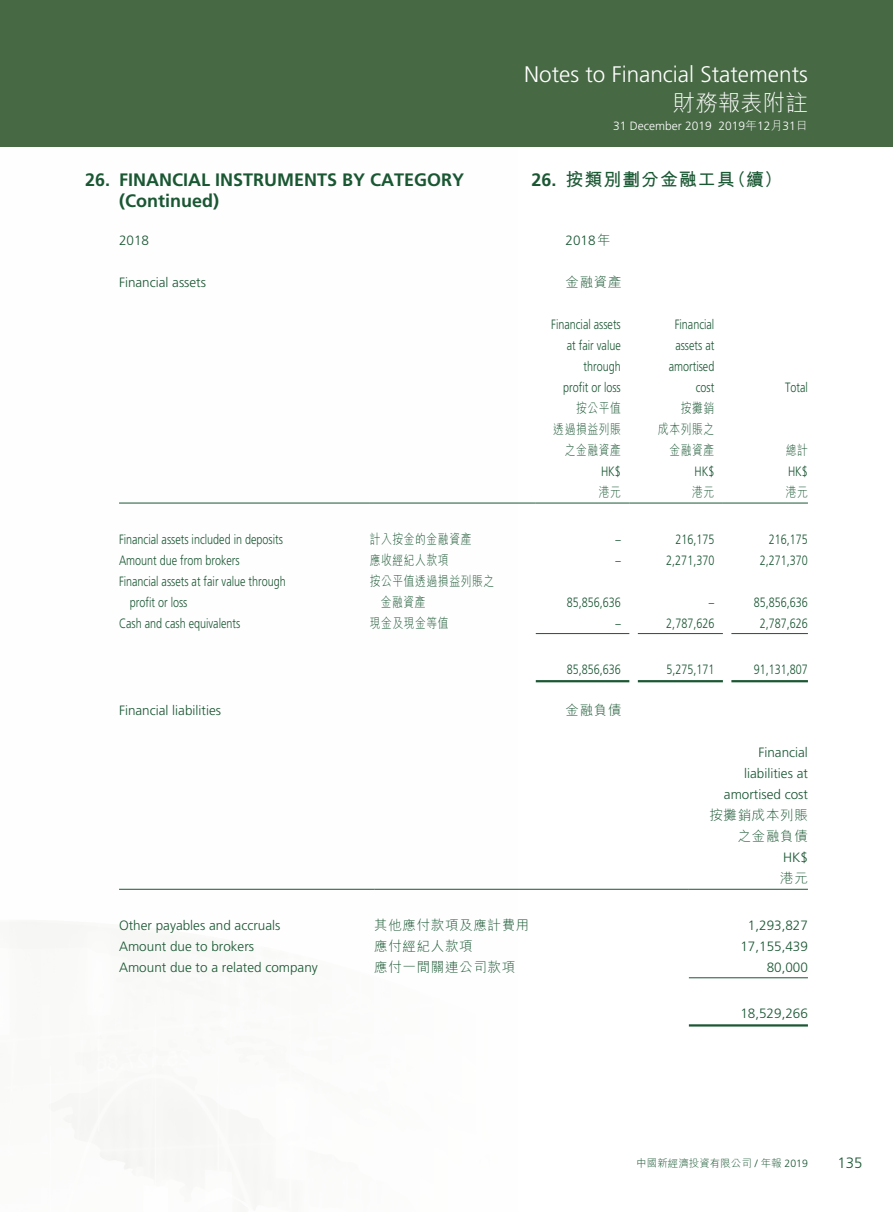
<style>
.page{position:relative;width:893px;height:1212px;background:#fff}
.page>*{position:absolute;margin:0;border:0;box-sizing:border-box;transform-origin:0 0}
.t1{font:300 22.5px "Frutiger LT Std";color:#fff}
.t2{font:300 22.5px "M Hei HK";color:#fff}
.t3{font:700 18px/21px "Frutiger LT Std";color:#1a5733}
.t4{font:700 18px "M Hei HK";letter-spacing:.05em;color:#1a5733}
.t5{font:300 15px "Frutiger LT Std";color:#1a5733}
.t6{font:300 13.5px/21px "Frutiger LT Std";color:#1a5733;text-align:right;scale:.8 1}
.t7{font:300 13.5px/21px "Frutiger LT Std";color:#1a5733;text-align:right}
.t8{font:300 13.5px/21px "M Hei HK";letter-spacing:.05em;color:#1a5733;text-align:right;scale:.8 1}
.t9{font:300 13.5px/21px "M Hei HK";letter-spacing:.05em;color:#1a5733;text-align:right}
.t10{font:300 12px "Frutiger LT Std";color:#fff}
.t11{font:300 10.5px "M Hei HK";color:#1a5733}
.s1{font-family:"M Hei HK"}
.s2{font-family:"Frutiger LT Std"}
</style>
<div class="page">
<div style="left:0;top:0;width:893px;height:147px;background:#476944"></div>
<hr style="left:119px;top:503px;width:251px;height:1px;background:#1a5733">
<hr style="left:370px;top:503px;width:166px;height:1px;background:#1a5733">
<hr style="left:536px;top:503px;width:93px;height:1px;background:#1a5733">
<hr style="left:629px;top:503px;width:94px;height:1px;background:#1a5733">
<hr style="left:723px;top:503px;width:85px;height:1px;background:#1a5733">
<hr style="left:536px;top:633px;width:93px;height:1px;background:#1a5733">
<hr style="left:638px;top:633px;width:85px;height:1px;background:#1a5733">
<hr style="left:731px;top:633px;width:77px;height:1px;background:#1a5733">
<hr style="left:536px;top:680px;width:93px;height:2px;background:#1a5733">
<hr style="left:638px;top:680px;width:85px;height:2px;background:#1a5733">
<hr style="left:731px;top:680px;width:77px;height:2px;background:#1a5733">
<hr style="left:119px;top:889px;width:255px;height:1px;background:#1a5733">
<hr style="left:374px;top:889px;width:315px;height:1px;background:#1a5733">
<hr style="left:689px;top:889px;width:119px;height:1px;background:#1a5733">
<hr style="left:689px;top:977px;width:119px;height:1px;background:#1a5733">
<hr style="left:689px;top:1024px;width:119px;height:2px;background:#1a5733">
<h2 class="t3" style="left:119px;top:169px;width:347px;text-indent:-34px">26. FINANCIAL INSTRUMENTS BY CATEGORY (Continued)</h2>
<p class="t7" style="left:119px;top:230px;width:32px">2018</p>
<p class="t7" style="left:119px;top:272px;width:88px">Financial assets</p>
<h1 class="t1" style="left:524px;top:62px;width:285px">Notes to Financial Statements</h1>
<h1 class="t2" style="left:673px;top:91px;width:136px">財務報表附註</h1>
<p class="t10" style="left:613px;top:119px;width:196px">31 December 2019 2019<span class="s1">年</span>12<span class="s1">月</span>31<span class="s1">日</span></p>
<h2 class="t4" style="left:531px;top:166px;width:252px"><span class="s2">26.</span> 按類別劃分金融工具（續）</h2>
<p class="t7" style="left:566px;top:230px;width:47px">2018<span class="s1">年</span></p>
<p class="t9" style="left:566px;top:271px;width:58px">金融資產</p>
<p class="t6" style="left:551px;top:314px;width:88px">Financial assets at fair value through<br>profit or loss</p>
<p class="t6" style="left:669px;top:314px;width:58px">Financial assets at amortised cost</p>
<p class="t8" style="left:553px;top:398px;width:86px">按公平值<br>透過損益列賬之金融資產</p>
<p class="t8" style="left:658px;top:398px;width:72px">按攤銷<br>成本列賬之金融資產</p>
<p class="t6" style="left:785px;top:377px;width:30px">Total</p>
<p class="t8" style="left:786px;top:440px;width:29px">總計</p>
<p class="t6" style="left:601px;top:461px;width:26px">HK$</p>
<p class="t6" style="left:694px;top:461px;width:26px">HK$</p>
<p class="t6" style="left:788px;top:461px;width:26px">HK$</p>
<p class="t8" style="left:599px;top:482px;width:29px">港元</p>
<p class="t8" style="left:692px;top:482px;width:29px">港元</p>
<p class="t8" style="left:786px;top:482px;width:29px">港元</p>
<p class="t6" style="left:119px;top:529px;width:206px">Financial assets included in deposits</p>
<p class="t8" style="left:370px;top:528px;width:128px">計入按金的金融資產</p>
<p class="t6" style="left:615px;top:529px;width:8px">–</p>
<p class="t6" style="left:675px;top:529px;width:50px">216,175</p>
<p class="t6" style="left:769px;top:529px;width:50px">216,175</p>
<p class="t6" style="left:119px;top:550px;width:152px">Amount due from brokers</p>
<p class="t8" style="left:370px;top:549px;width:100px">應收經紀人款項</p>
<p class="t6" style="left:615px;top:550px;width:8px">–</p>
<p class="t6" style="left:666px;top:550px;width:62px">2,271,370</p>
<p class="t6" style="left:760px;top:550px;width:62px">2,271,370</p>
<p class="t6" style="left:130px;top:571px;width:196px;text-align:left;text-indent:-11px">Financial assets at fair value through profit or loss</p>
<p class="t8" style="left:381px;top:570px;width:143px;text-align:left;text-indent:-11px">按公平值透過損益列賬之金融資產</p>
<p class="t6" style="left:567px;top:592px;width:69px">85,856,636</p>
<p class="t6" style="left:709px;top:592px;width:8px">–</p>
<p class="t6" style="left:754px;top:592px;width:69px">85,856,636</p>
<p class="t6" style="left:119px;top:613px;width:153px">Cash and cash equivalents</p>
<p class="t8" style="left:370px;top:612px;width:100px">現金及現金等值</p>
<p class="t6" style="left:615px;top:613px;width:8px">–</p>
<p class="t6" style="left:666px;top:613px;width:62px">2,787,626</p>
<p class="t6" style="left:760px;top:613px;width:62px">2,787,626</p>
<p class="t6" style="left:567px;top:659px;width:69px">85,856,636</p>
<p class="t6" style="left:666px;top:659px;width:62px">5,275,171</p>
<p class="t6" style="left:754px;top:659px;width:69px">91,131,807</p>
<p class="t7" style="left:119px;top:700px;width:103px">Financial liabilities</p>
<p class="t7" style="left:724px;top:742px;width:85px">Financial liabilities at amortised cost</p>
<p class="t9" style="left:709px;top:805px;width:100px">按攤銷成本列賬之金融負債</p>
<p class="t7" style="left:783px;top:847px;width:26px">HK$</p>
<p class="t9" style="left:780px;top:868px;width:29px">港元</p>
<p class="t7" style="left:119px;top:915px;width:163px">Other payables and accruals</p>
<p class="t9" style="left:374px;top:914px;width:157px">其他應付款項及應計費用</p>
<p class="t7" style="left:748px;top:915px;width:62px">1,293,827</p>
<p class="t7" style="left:119px;top:936px;width:137px">Amount due to brokers</p>
<p class="t9" style="left:374px;top:935px;width:100px">應付經紀人款項</p>
<p class="t7" style="left:740px;top:936px;width:69px">17,155,439</p>
<p class="t7" style="left:119px;top:957px;width:200px">Amount due to a related company</p>
<p class="t9" style="left:374px;top:956px;width:143px">應付一間關連公司款項</p>
<p class="t7" style="left:767px;top:957px;width:43px">80,000</p>
<p class="t7" style="left:740px;top:1003px;width:69px">18,529,266</p>
<p class="t9" style="left:566px;top:700px;width:58px">金融負債</p>
<p class="t11" style="left:636px;top:1157px;width:173px">中國新經濟投資有限公司 <span class="s2">/</span> 年報 <span class="s2">2019</span></p>
<p class="t5" style="left:837px;top:1154px;width:27px">135</p>
</div>
